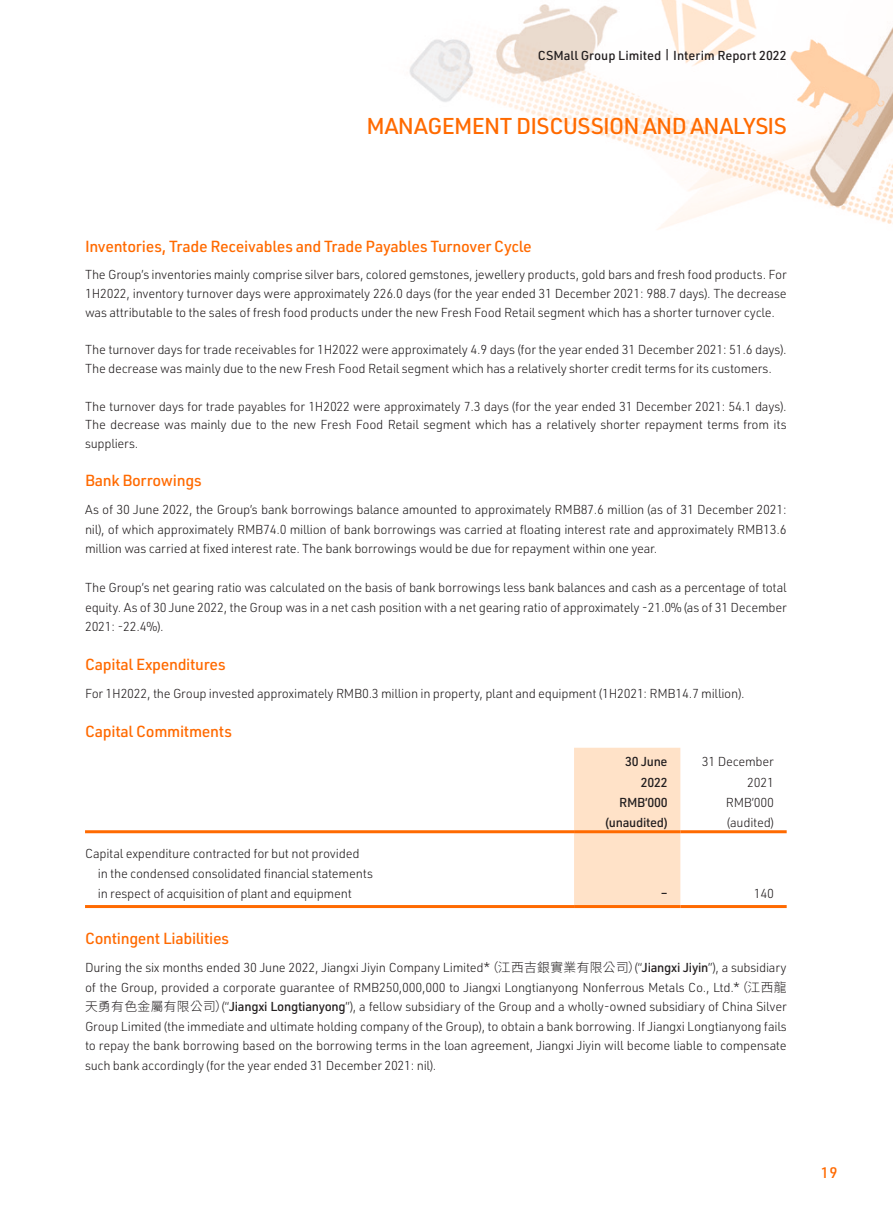
<style>
.page{position:relative;width:893px;height:1212px;background:#fff}
.page>*{position:absolute;margin:0;border:0;box-sizing:border-box;transform-origin:0 0}
.t1{font:500 22.5px "URWDIN";letter-spacing:-.03em;color:#ff6a00}
.Heading_2{font:500 15.75px "URWDIN";letter-spacing:-.02em;color:#ff6a00}
.t2{font:500 15px "URWDIN";color:#ff6a00}
.Body_Text{font:300 12.75px/19.5px "URWDIN";letter-spacing:-.02em;color:#231f20;text-align:justify}
.Body_Text-2{font:500 12.75px "URWDIN";color:#231f20}
.Body_Text-3{font:500 12.75px "URWDIN";letter-spacing:-.02em;color:#231f20}
.s1{font-family:"Frutiger LT Std";font-stretch:condensed}
.s2{font-family:"Frutiger LT Std";font-weight:700;font-stretch:condensed}
.s3{font-family:"Source Han Sans TC"}
.s4{font-weight:500}
</style>
<div class="page">
<img style="left:85px;top:0;width:808px;height:909px">
<div style="left:574px;top:748px;width:106px;height:157px;background:#ffe2c8"></div>
<hr style="left:85px;top:830px;width:489px;height:3px;background:#ff6a00">
<hr style="left:574px;top:830px;width:106px;height:3px;background:#ff6a00">
<hr style="left:680px;top:830px;width:107px;height:3px;background:#ff6a00">
<hr style="left:85px;top:905px;width:489px;height:3px;background:#ff6a00">
<hr style="left:574px;top:905px;width:106px;height:3px;background:#ff6a00">
<hr style="left:680px;top:905px;width:107px;height:3px;background:#ff6a00">
<p class="Body_Text-2" style="left:538px;top:47px;width:250px">CSMall Group Limited | Interim Report 2022</p>
<h1 class="t1" style="left:366px;top:111px;width:422px">MANAGEMENT DISCUSSION AND ANALYSIS</h1>
<p class="Heading_2" style="left:85px;top:236px;width:448px">Inventories, Trade Receivables and Trade Payables Turnover Cycle</p>
<p class="Body_Text" style="left:85px;top:265px;width:703px;line-height:18.8px">The Group’s inventories mainly comprise silver bars, colored gemstones, jewellery products, gold bars and fresh food products. For 1H2022, inventory turnover days were approximately 226.0 days <span class="s1">(</span>for the year ended 31 December 2021: 988.7 days<span class="s1">)</span>. The decrease was attributable to the sales of fresh food products under the new Fresh Food Retail segment which has a shorter turnover cycle.</p>
<p class="Body_Text" style="left:85px;top:340px;width:703px;line-height:18.8px">The turnover days for trade receivables for 1H2022 were approximately 4.9 days <span class="s1">(</span>for the year ended 31 December 2021: 51.6 days<span class="s1">)</span>.<br>The decrease was mainly due to the new Fresh Food Retail segment which has a relatively shorter credit terms for its customers.</p>
<p class="Body_Text" style="left:85px;top:396px;width:703px;line-height:18.8px">The turnover days for trade payables for 1H2022 were approximately 7.3 days <span class="s1">(</span>for the year ended 31 December 2021: 54.1 days<span class="s1">)</span>.<br>The decrease was mainly due to the new Fresh Food Retail segment which has a relatively shorter repayment terms from its suppliers.</p>
<p class="Heading_2" style="left:85px;top:470px;width:118px">Bank Borrowings</p>
<p class="Body_Text" style="left:85px;top:500px;width:703px">As of 30 June 2022, the Group’s bank borrowings balance amounted to approximately RMB87.6 million <span class="s1">(</span>as of 31 December 2021: nil<span class="s1">)</span>, of which approximately RMB74.0 million of bank borrowings was carried at floating interest rate and approximately RMB13.6 million was carried at fixed interest rate. The bank borrowings would be due for repayment within one year.</p>
<p class="Body_Text" style="left:85px;top:578px;width:703px">The Group’s net gearing ratio was calculated on the basis of bank borrowings less bank balances and cash as a percentage of total equity. As of 30 June 2022, the Group was in a net cash position with a net gearing ratio of approximately -21.0% <span class="s1">(</span>as of 31 December 2021: -22.4%<span class="s1">)</span>.</p>
<p class="Heading_2" style="left:85px;top:654px;width:142px">Capital Expenditures</p>
<p class="Body_Text" style="left:85px;top:684px;width:661px">For 1H2022, the Group invested approximately RMB0.3 million in property, plant and equipment <span class="s1">(</span>1H2021: RMB14.7 million<span class="s1">)</span>.</p>
<p class="Heading_2" style="left:85px;top:721px;width:148px">Capital Commitments</p>
<p class="Body_Text-2" style="left:625px;top:753px;width:44px">30 June</p>
<p class="Body_Text-2" style="left:641px;top:774px;width:28px">2022</p>
<p class="Body_Text" style="left:702px;top:752px;width:74px">31 December</p>
<p class="Body_Text" style="left:747px;top:772px;width:28px">2021</p>
<p class="Body_Text" style="left:98px;top:842px;width:277px;line-height:20.2px;text-align:left;text-indent:-13px">Capital expenditure contracted for but not provided<br>in the condensed consolidated financial statements in respect of acquisition of plant and equipment</p>
<p class="Body_Text-2" style="left:619px;top:794px;width:50px">RMB’000</p>
<p class="Body_Text" style="left:726px;top:792px;width:50px">RMB’000</p>
<p class="Body_Text-3" style="left:605px;top:814px;width:64px"><span class="s2">(</span>unaudited<span class="s2">)</span></p>
<p class="Body_Text" style="left:727px;top:812px;width:48px"><span class="s1">(</span>audited<span class="s1">)</span></p>
<p class="Body_Text-2" style="left:661px;top:885px;width:8px">–</p>
<p class="Body_Text" style="left:754px;top:883px;width:22px">140</p>
<p class="Heading_2" style="left:85px;top:928px;width:146px">Contingent Liabilities</p>
<p class="Body_Text" style="left:85px;top:957px;width:703px">During the six months ended 30 June 2022, Jiangxi Jiyin Company Limited*<span class="s3">（江西吉銀實業有限公司）</span><span class="s1">(</span>“<span class="s4">Jiangxi Jiyin</span>”<span class="s1">)</span>, a subsidiary of the Group, provided a corporate guarantee of RMB250,000,000 to Jiangxi Longtianyong Nonferrous Metals Co., Ltd.*<span class="s3">（江西龍天勇有色金屬有限公司）</span><span class="s1">(</span>“<span class="s4">Jiangxi Longtianyong</span>”<span class="s1">)</span>, a fellow subsidiary of the Group and a wholly-owned subsidiary of China Silver Group Limited <span class="s1">(</span>the immediate and ultimate holding company of the Group<span class="s1">)</span>, to obtain a bank borrowing. If Jiangxi Longtianyong fails to repay the bank borrowing based on the borrowing terms in the loan agreement, Jiangxi Jiyin will become liable to compensate such bank accordingly <span class="s1">(</span>for the year ended 31 December 2021: nil<span class="s1">)</span>.</p>
<p class="t2" style="left:821px;top:1163px;width:18px">19</p>
</div>
